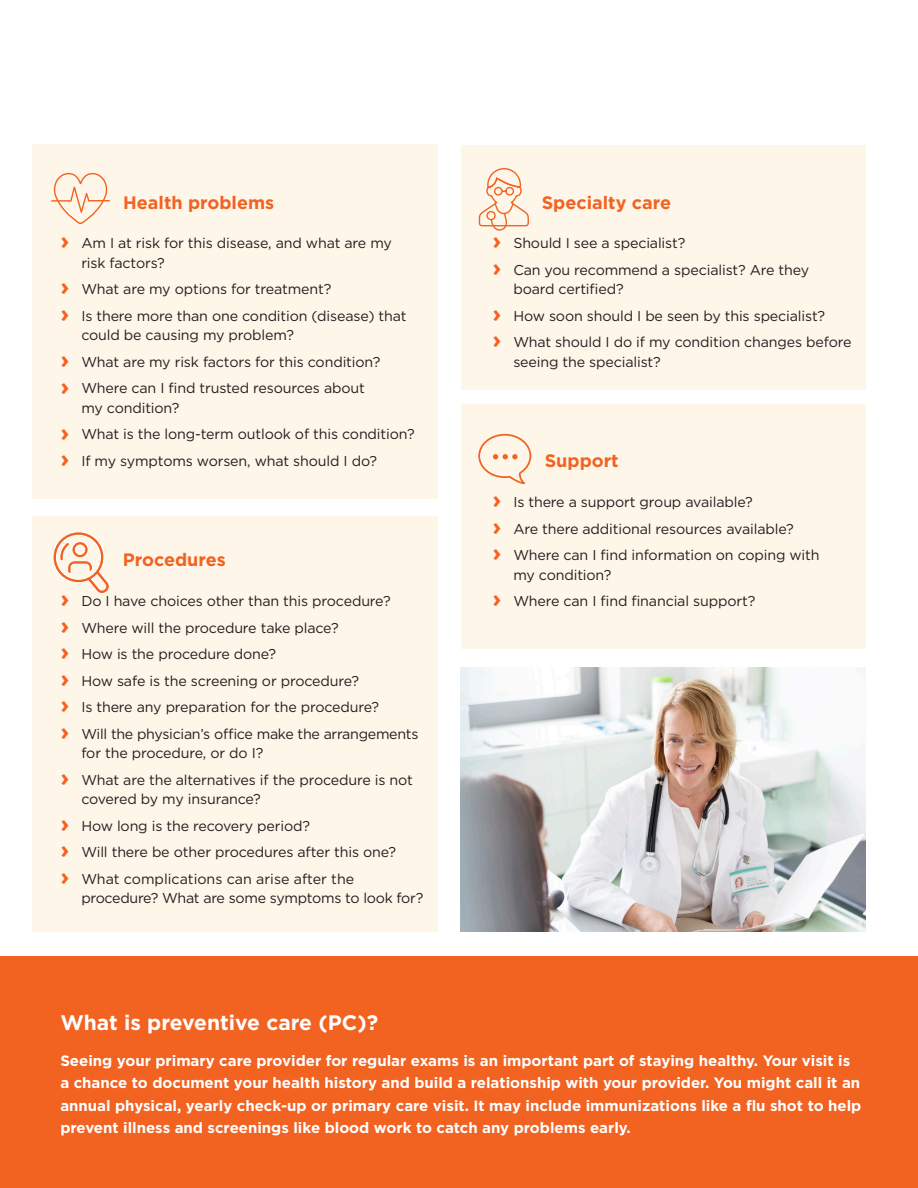
<style>
.page{position:relative;width:918px;height:1188px;background:#fff}
.page>*{position:absolute;margin:0;border:0;box-sizing:border-box;transform-origin:0 0}
.t1{font:700 21px "Gotham";color:#fff}
.t2{font:700 18px "Gotham";color:#f26221}
.t3{font:700 15px/22.5px "Gotham";color:#fff}
.Bullet_copy_book_9_5{font:14.25px/19.5px "Gotham";letter-spacing:-.01em;color:#231f20}
.s1{font-weight:700;font-size:24px;color:#f26221}
</style>
<div class="page">
<div style="left:32px;top:145px;width:405px;height:354px;background:#fef6e9"></div>
<div style="left:32px;top:516px;width:405px;height:416px;background:#fef6e9"></div>
<div style="left:461px;top:145px;width:405px;height:244px;background:#fef6e9"></div>
<div style="left:461px;top:405px;width:405px;height:244px;background:#fef6e9"></div>
<div style="left:0;top:957px;width:918px;height:231px;background:#f26221"></div>
<svg style="left:51px;top:173px;width:59px;height:51px"></svg>
<svg style="left:53px;top:532px;width:56px;height:62px"></svg>
<svg style="left:478px;top:168px;width:51px;height:63px"></svg>
<svg style="left:478px;top:434px;width:53px;height:50px"></svg>
<img style="left:461px;top:667px;width:405px;height:265px">
<p class="t2" style="left:123px;top:190px;width:153px">Health problems</p>
<p class="Bullet_copy_book_9_5" style="left:81px;top:233px;width:312px;text-indent:-21px"><span class="s1">›</span> Am I at risk for this disease, and what are my risk factors?</p>
<p class="Bullet_copy_book_9_5" style="left:60px;top:279px;width:273px"><span class="s1">›</span> What are my options for treatment?</p>
<p class="Bullet_copy_book_9_5" style="left:81px;top:306px;width:327px;text-indent:-21px"><span class="s1">›</span> Is there more than one condition (disease) that could be causing my problem?</p>
<p class="Bullet_copy_book_9_5" style="left:60px;top:352px;width:322px"><span class="s1">›</span> What are my risk factors for this condition?</p>
<p class="Bullet_copy_book_9_5" style="left:81px;top:378px;width:285px;text-indent:-21px"><span class="s1">›</span> Where can I find trusted resources about my condition?</p>
<p class="Bullet_copy_book_9_5" style="left:60px;top:424px;width:356px"><span class="s1">›</span> What is the long-term outlook of this condition?</p>
<p class="Bullet_copy_book_9_5" style="left:60px;top:451px;width:318px"><span class="s1">›</span> If my symptoms worsen, what should I do?</p>
<p class="t2" style="left:123px;top:548px;width:104px">Procedures</p>
<p class="Bullet_copy_book_9_5" style="left:60px;top:591px;width:332px"><span class="s1">›</span> Do I have choices other than this procedure?</p>
<p class="Bullet_copy_book_9_5" style="left:60px;top:618px;width:280px"><span class="s1">›</span> Where will the procedure take place?</p>
<p class="Bullet_copy_book_9_5" style="left:60px;top:644px;width:217px"><span class="s1">›</span> How is the procedure done?</p>
<p class="Bullet_copy_book_9_5" style="left:60px;top:671px;width:300px"><span class="s1">›</span> How safe is the screening or procedure?</p>
<p class="Bullet_copy_book_9_5" style="left:60px;top:697px;width:320px"><span class="s1">›</span> Is there any preparation for the procedure?</p>
<p class="Bullet_copy_book_9_5" style="left:81px;top:724px;width:339px;text-indent:-21px"><span class="s1">›</span> Will the physician’s office make the arrangements for the procedure, or do I?</p>
<p class="Bullet_copy_book_9_5" style="left:81px;top:770px;width:333px;text-indent:-21px"><span class="s1">›</span> What are the alternatives if the procedure is not covered by my insurance?</p>
<p class="Bullet_copy_book_9_5" style="left:60px;top:816px;width:251px"><span class="s1">›</span> How long is the recovery period?</p>
<p class="Bullet_copy_book_9_5" style="left:60px;top:842px;width:337px"><span class="s1">›</span> Will there be other procedures after this one?</p>
<p class="Bullet_copy_book_9_5" style="left:81px;top:869px;width:344px;text-indent:-21px"><span class="s1">›</span> What complications can arise after the procedure? What are some symptoms to look for?</p>
<p class="t2" style="left:542px;top:190px;width:131px">Specialty care</p>
<p class="Bullet_copy_book_9_5" style="left:492px;top:233px;width:194px"><span class="s1">›</span> Should I see a specialist?</p>
<p class="Bullet_copy_book_9_5" style="left:513px;top:260px;width:297px;text-indent:-21px"><span class="s1">›</span> Can you recommend a specialist? Are they board certified?</p>
<p class="Bullet_copy_book_9_5" style="left:492px;top:306px;width:334px"><span class="s1">›</span> How soon should I be seen by this specialist?</p>
<p class="Bullet_copy_book_9_5" style="left:513px;top:332px;width:340px;text-indent:-21px"><span class="s1">›</span> What should I do if my condition changes before seeing the specialist?</p>
<p class="t2" style="left:545px;top:449px;width:75px">Support</p>
<p class="Bullet_copy_book_9_5" style="left:492px;top:492px;width:262px"><span class="s1">›</span> Is there a support group available?</p>
<p class="Bullet_copy_book_9_5" style="left:492px;top:519px;width:303px"><span class="s1">›</span> Are there additional resources available?</p>
<p class="Bullet_copy_book_9_5" style="left:513px;top:545px;width:308px;text-indent:-21px"><span class="s1">›</span> Where can I find information on coping with my condition?</p>
<p class="Bullet_copy_book_9_5" style="left:492px;top:591px;width:264px"><span class="s1">›</span> Where can I find financial support?</p>
<p class="t1" style="left:60px;top:1008px;width:319px">What is preventive care (PC)?</p>
<p class="t3" style="left:60px;top:1049px;width:802px">Seeing your primary care provider for regular exams is an important part of staying healthy. Your visit is a chance to document your health history and build a relationship with your provider. You might call it an annual physical, yearly check-up or primary care visit. It may include immunizations like a flu shot to help prevent illness and screenings like blood work to catch any problems early.</p>
</div>
